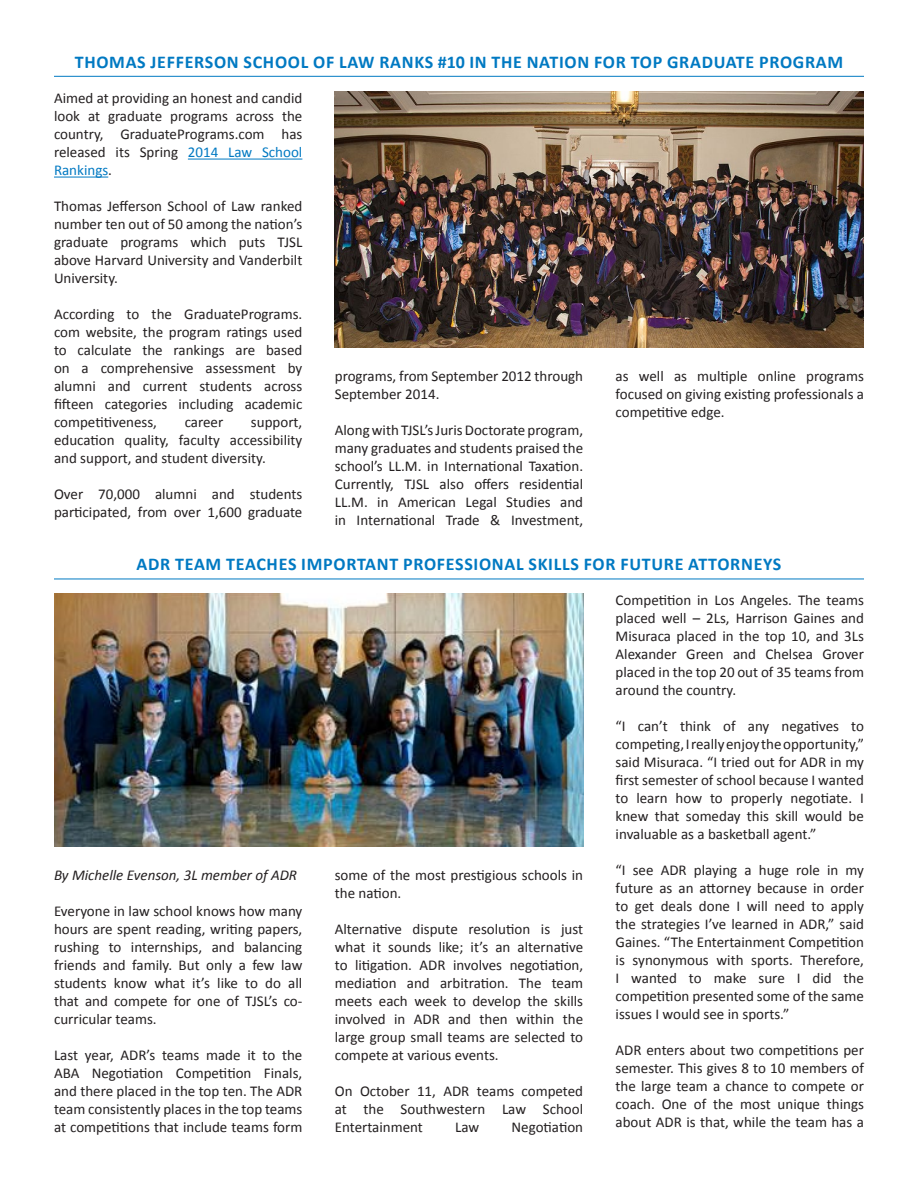
<style>
.page{position:relative;width:918px;height:1188px;background:#fff}
.page>*{position:absolute;margin:0;border:0;box-sizing:border-box;transform-origin:0 0}
.Header_Text{font:700 18px "Calibri";letter-spacing:.04em;color:#0079c2}
.Body_Text{font:15px/18px "Calibri";color:#231f20;text-align:justify}
.Body_Text-2{font:italic 15px "Calibri";color:#231f20}
.s1{color:#0079c2}
</style>
<div class="page">
<hr style="left:54px;top:579px;width:810px;height:1px;background:#0079c2">
<img style="left:54px;top:594px;width:529px;height:253px">
<img style="left:335px;top:92px;width:529px;height:256px">
<hr style="left:188px;top:159px;width:114px;height:1px;background:#0079c2">
<hr style="left:54px;top:177px;width:54px;height:1px;background:#0079c2">
<hr style="left:54px;top:76px;width:810px;height:1px;background:#0079c2">
<p class="Header_Text" style="left:75px;top:49px;width:770px">THOMAS JEFFERSON SCHOOL OF LAW RANKS #10 IN THE NATION FOR TOP GRADUATE PROGRAM</p>
<p class="Body_Text" style="left:54px;top:89px;width:250px">Aimed at providing an honest and candid look at graduate programs across the country, GraduatePrograms.com has released its Spring <span class="s1">2014 Law School Rankings</span>.</p>
<p class="Body_Text" style="left:54px;top:197px;width:250px">Thomas Jefferson School of Law ranked number ten out of 50 among the nation’s graduate programs which puts TJSL above Harvard University and Vanderbilt University.</p>
<p class="Body_Text" style="left:54px;top:305px;width:250px">According to the GraduatePrograms. com website, the program ratings used to calculate the rankings are based on a comprehensive assessment by alumni and current students across fifteen categories including academic competitiveness,</p>
<p class="Body_Text" style="left:54px;top:413px;width:250px;text-indent:197px">support, education quality, faculty accessibility and support, and student diversity.</p>
<p class="Body_Text" style="left:54px;top:485px;width:250px">Over 70,000 alumni and students participated, from over 1,600 graduate</p>
<p class="Body_Text" style="left:185px;top:413px;width:40px">career</p>
<p class="Body_Text" style="left:335px;top:366px;width:250px">programs, from September 2012 through<br>September 2014.</p>
<p class="Body_Text" style="left:335px;top:420px;width:250px">Along with TJSL’s Juris Doctorate program, many graduates and students praised the school’s LL.M. in International Taxation.<br>Currently, TJSL also offers residential LL.M. in American Legal Studies and in International Trade &amp; Investment,</p>
<p class="Body_Text" style="left:616px;top:366px;width:250px">as well as multiple online programs focused on giving existing professionals a competitive edge.</p>
<p class="Header_Text" style="left:137px;top:552px;width:646px">ADR TEAM TEACHES IMPORTANT PROFESSIONAL SKILLS FOR FUTURE ATTORNEYS</p>
<p class="Body_Text-2" style="left:54px;top:864px;width:245px">By Michelle Evenson, 3L member of ADR</p>
<p class="Body_Text" style="left:54px;top:901px;width:250px">Everyone in law school knows how many hours are spent reading, writing papers, rushing to internships, and balancing friends and family. But only a few law students know what it’s like to do all that and compete for one of TJSL’s co&shy;curricular teams.</p>
<p class="Body_Text" style="left:54px;top:1045px;width:250px">Last year, ADR’s teams made it to the ABA Negotiation Competition Finals, and there placed in the top ten. The ADR team consistently places in the top teams at competitions that include teams form</p>
<p class="Body_Text" style="left:335px;top:865px;width:250px">some of the most prestigious schools in the nation.</p>
<p class="Body_Text" style="left:335px;top:919px;width:250px">Alternative dispute resolution is just what it sounds like; it’s an alternative to litigation. ADR involves negotiation, mediation and arbitration. The team meets each week to develop the skills involved in ADR and then within the large group small teams are selected to compete at various events.</p>
<p class="Body_Text" style="left:335px;top:1081px;width:250px">On October 11, ADR teams competed at the Southwestern Law School Entertainment</p>
<p class="Body_Text" style="left:455px;top:1117px;width:26px">Law</p>
<p class="Body_Text" style="left:512px;top:1117px;width:73px">Negotiation</p>
<p class="Body_Text" style="left:616px;top:590px;width:250px">Competition in Los Angeles. The teams placed well – 2Ls, Harrison Gaines and Misuraca placed in the top 10, and 3Ls Alexander Green and Chelsea Grover placed in the top 20 out of 35 teams from around the country.</p>
<p class="Body_Text" style="left:616px;top:716px;width:250px">“I can’t think of any negatives to competing, I really enjoy the opportunity,” said Misuraca. “I tried out for ADR in my first semester of school because I wanted to learn how to properly negotiate. I knew that someday this skill would be invaluable as a basketball agent.”</p>
<p class="Body_Text" style="left:616px;top:860px;width:250px">“I see ADR playing a huge role in my future as an attorney because in order to get deals done I will need to apply the strategies I’ve learned in ADR,” said Gaines. “The Entertainment Competition is synonymous with sports. Therefore, I wanted to make sure I did the competition presented some of the same issues I would see in sports.”</p>
<p class="Body_Text" style="left:616px;top:1040px;width:250px">ADR enters about two competitions per semester. This gives 8 to 10 members of the large team a chance to compete or coach. One of the most unique things about ADR is that, while the team has a</p>
</div>
